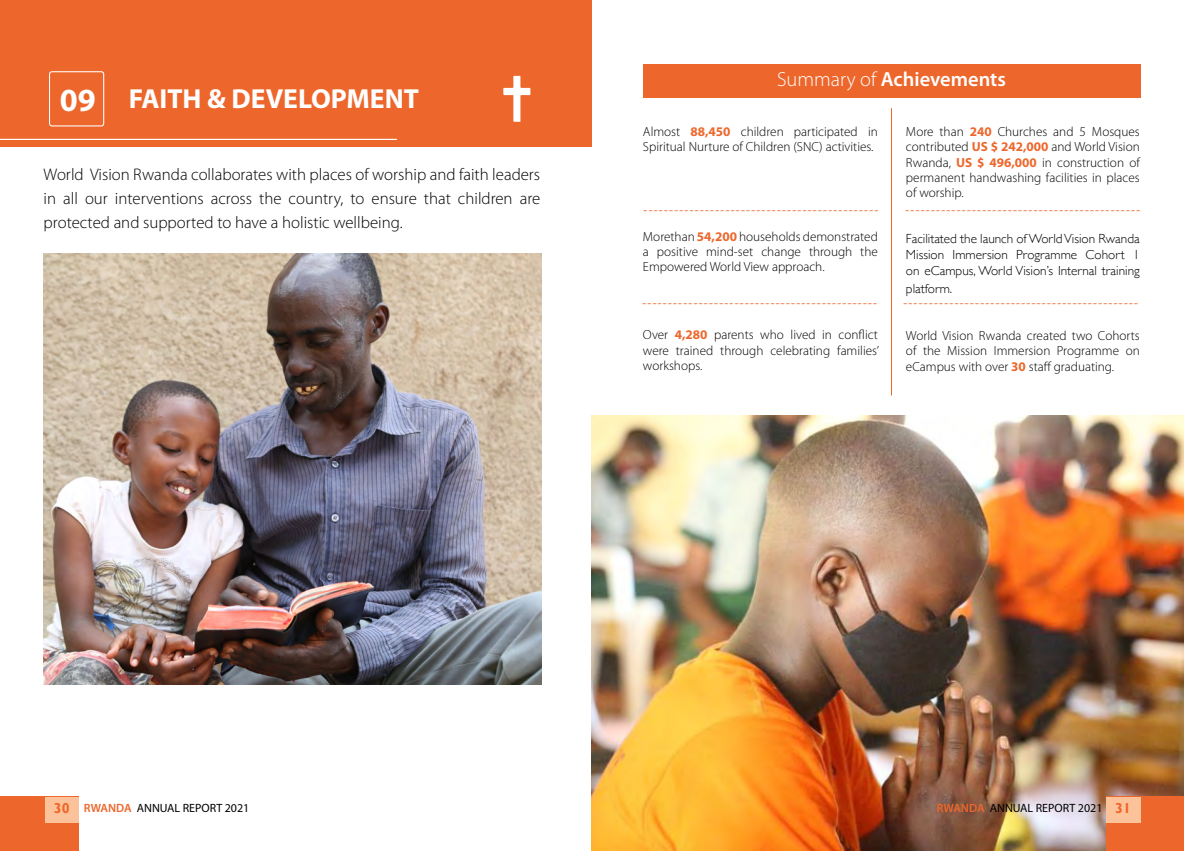
<style>
.page{position:relative;width:1184px;height:851px;background:#fff}
.page>*{position:absolute;margin:0;border:0;box-sizing:border-box;transform-origin:0 0}
.t1{font:700 27.62px "Myriad Pro";color:#fff}
.t2{font:600 20.38px "Myriad Pro";color:#fff}
.t3{font:300 16.75px/24px "Myriad Pro";color:#000;text-align:justify}
.t4{font:14.38px "Minion Pro";color:#ed672c}
.t5{font:300 13.25px/15.2px "Myriad Pro";color:#000;text-align:justify}
.t6{font:300 13.25px/15.9px "Gill Sans";color:#000;text-align:justify}
.t7{font:12px "Myriad Pro";color:#000}
.s1{font-size:32.38px}
.s2{font-family:"Gill Sans";font-size:32.38px;color:#000}
.s3{font-weight:300}
.s4{font-weight:700;color:#ed672c}
.s5{font-family:"Gill Sans";font-weight:700;font-size:14.38px;color:#ed672c}
.s6{font-weight:600;color:#ed672c}
</style>
<div class="page">
<div style="left:0;top:796px;width:79px;height:54px;background:#ed672c"></div>
<div style="left:45px;top:796px;width:34px;height:26px;background:#fcc39b"></div>
<img style="left:592px;top:415px;width:591px;height:435px">
<img style="left:44px;top:253px;width:497px;height:431px">
<div style="left:0;top:0;width:592px;height:146px;background:#ed672c"></div>
<svg style="left:49px;top:71px;width:56px;height:56px"></svg>
<hr style="left:0;top:139px;width:397px;height:1px;background:#fff">
<svg style="left:503px;top:76px;width:27px;height:46px"></svg>
<div style="left:643px;top:64px;width:497px;height:33px;background:#ed672c"></div>
<hr style="left:891px;top:108px;width:1px;height:287px;background:#ed672c">
<div style="left:1106px;top:796px;width:77px;height:54px;background:#ed672c"></div>
<div style="left:1106px;top:796px;width:34px;height:26px;background:#fcc39b"></div>
<h1 class="t1" style="left:60px;top:81px;width:360px"><span class="s1">09</span><span class="s2">04</span> FAITH &amp; DEVELOPMENT</h1>
<p class="t3" style="left:44px;top:162px;width:498px">World Vision Rwanda collaborates with places of worship and faith leaders in all our interventions across the country, to ensure that children are protected and supported to have a holistic wellbeing.</p>
<h2 class="t2" style="left:777px;top:66px;width:230px"><span class="s3">Summary of</span> Achievements</h2>
<p class="t5" style="left:906px;top:124px;width:235px">More than <span class="s4">240</span> Churches and 5 Mosques contributed <span class="s4">US $ 242,000</span> and World Vision Rwanda, <span class="s4">US $ 496,000</span> in construction of permanent handwashing facilities in places of worship.</p>
<p class="t6" style="left:906px;top:230px;width:235px">Facilitated the launch of World Vision Rwanda Mission Immersion Programme Cohort 1 on eCampus, World Vision’s Internal training</p>
<p class="t6" style="left:906px;top:280px;width:48px">platform.</p>
<p class="t5" style="left:906px;top:328px;width:235px">World Vision Rwanda created two Cohorts of the Mission Immersion Programme on eCampus with over <span class="s4">30</span> staff graduating.</p>
<p class="t5" style="left:643px;top:124px;width:236px">Almost <span class="s4">88,450</span> children participated in<br>Spiritual Nurture of Children (SNC) activities.</p>
<p class="t4" style="left:643px;top:200px;width:237px">----------------------------------------------</p>
<p class="t4" style="left:904px;top:200px;width:237px">----------------------------------------------</p>
<p class="t5" style="left:643px;top:229px;width:236px">Morethan <span class="s4">54,200</span> households demonstrated a positive mind-set change through the Empowered World View approach.</p>
<p class="t4" style="left:641px;top:293px;width:237px">----------------------------------------------</p>
<p class="t4" style="left:902px;top:293px;width:237px">----------------------------------------------</p>
<p class="t5" style="left:643px;top:327px;width:238px">Over <span class="s4">4,280</span> parents who lived in conflict were trained through celebrating families’ workshops.</p>
<p class="t7" style="left:54px;top:800px;width:197px"><span class="s5">30</span> <span class="s6">RWANDA</span> ANNUAL REPORT 2021</p>
<p class="t7" style="left:936px;top:800px;width:196px"><span class="s6">RWANDA</span> ANNUAL REPORT 2021 <span class="s5">31</span></p>
</div>
